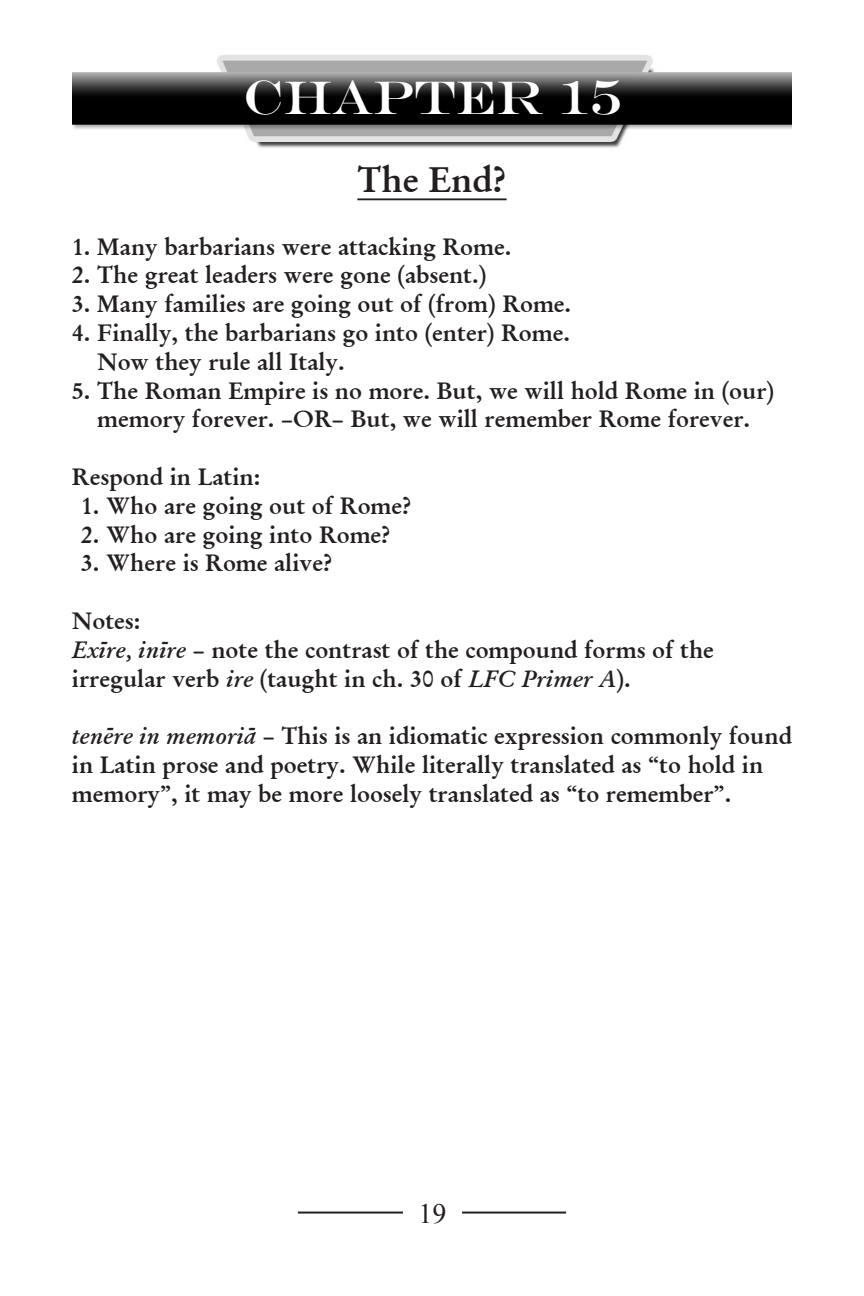
<style>
.page{position:relative;width:864px;height:1296px;background:#fff}
.page>*{position:absolute;margin:0;border:0;box-sizing:border-box;transform-origin:0 0}
.t1{font:48px "Engravers";color:#fff}
.t2{font:36px "Garamond Macron Bold By Paul Kennett";color:#231f20}
.t3{font:28px "Times New Roman";color:#231f20}
.t4{font:24px/28.8px "Garamond Macron Bold By Paul Kennett";color:#231f20}
.s1{font-family:"Garamond Macron Bold Italic By Paul Kennett"}
</style>
<div class="page">
<hr style="left:298px;top:1212px;width:268px;height:2px;background:#231f20">
<div style="left:403px;top:1192px;width:59px;height:43px;background:#fff"></div>
<img style="left:72px;top:55px;width:720px;height:93px">
<hr style="left:357px;top:198px;width:150px;height:2px;background:#231f20">
<p class="t1" style="left:243px;top:70px;width:380px">CHAPTER 15</p>
<p class="t2" style="left:357px;top:156px;width:151px">The End?</p>
<p class="t4" style="left:72px;top:231px;width:441px">1. Many barbarians were attacking Rome.</p>
<p class="t4" style="left:72px;top:260px;width:416px">2. The great leaders were gone (absent.)</p>
<p class="t4" style="left:72px;top:289px;width:501px">3. Many families are going out of (from) Rome.</p>
<p class="t4" style="left:97px;top:318px;width:474px;text-indent:-25px">4. Finally, the barbarians go into (enter) Rome.<br>Now they rule all Italy.</p>
<p class="t4" style="left:72px;top:375px;width:704px;text-align:center">5. The Roman Empire is no more. But, we will hold Rome in (our) memory forever. –OR– But, we will remember Rome forever.</p>
<p class="t4" style="left:72px;top:462px;width:190px">Respond in Latin:</p>
<p class="t4" style="left:81px;top:490px;width:332px">1. Who are going out of Rome?</p>
<p class="t4" style="left:81px;top:519px;width:311px">2. Who are going into Rome?</p>
<p class="t4" style="left:81px;top:548px;width:253px">3. Where is Rome alive?</p>
<p class="t4" style="left:72px;top:606px;width:70px">Notes:</p>
<p class="t4" style="left:72px;top:634px;width:643px"><span class="s1">Exïre, inïre</span> – note the contrast of the compound forms of the irregular verb <span class="s1">ire</span> (taught in ch. 30 of <span class="s1">LFC Primer A</span>).</p>
<p class="t4" style="left:72px;top:721px;width:722px"><span class="s1">tenëre in memoriä</span> – This is an idiomatic expression commonly found in Latin prose and poetry. While literally translated as “to hold in memory”, it may be more loosely translated as “to remember”.</p>
<p class="t3" style="left:418px;top:1195px;width:29px">19</p>
</div>
